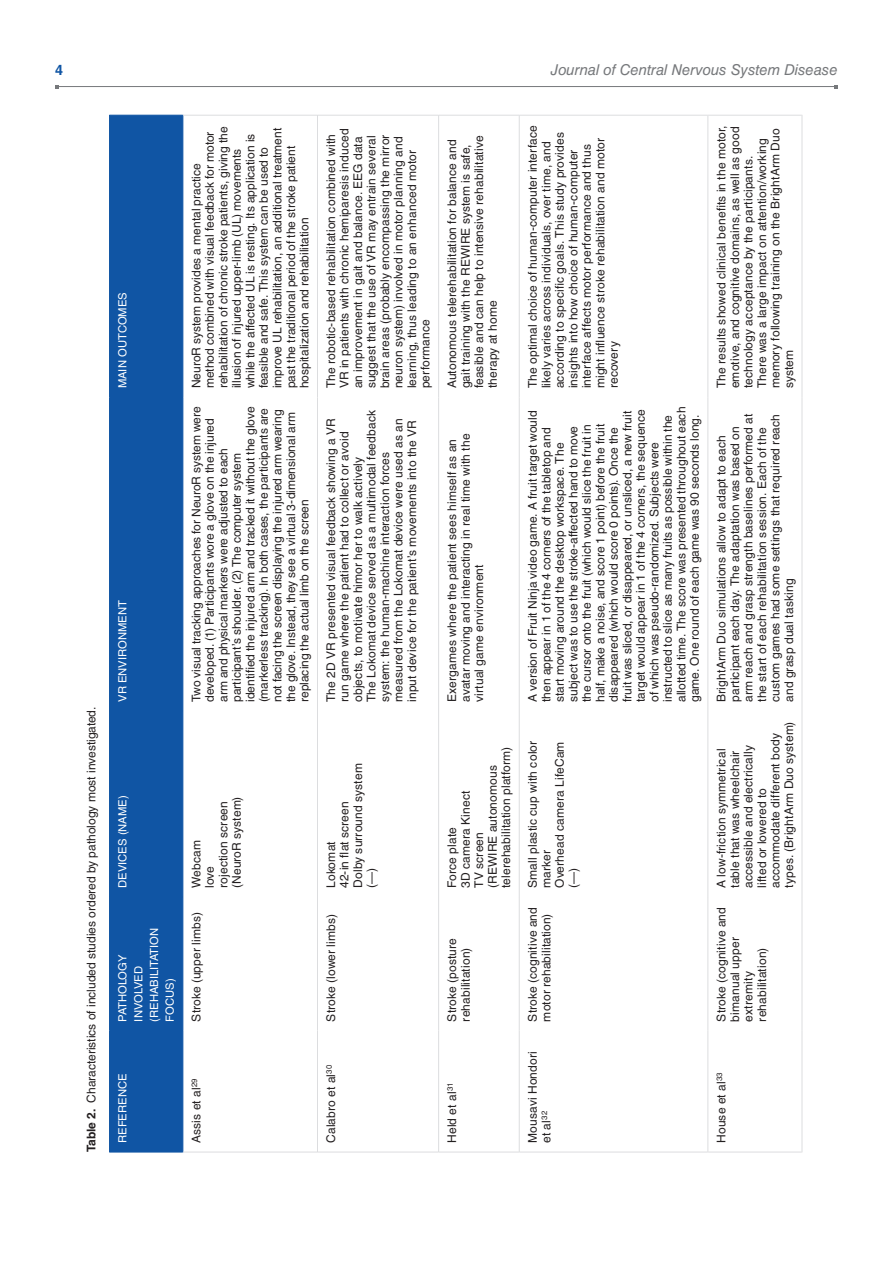
<style>
.page{position:relative;width:893px;height:1263px;background:#fff}
.page>*{position:absolute;margin:0;border:0;box-sizing:border-box;transform-origin:0 0}
.t1{font:italic 15px "Helvetica LT Std";letter-spacing:-.005em;color:#76787b}
.t2{font:700 14.25px "Helvetica LT Std";color:#1055a4}
.t3{font:12px/13.5px "Helvetica LT Std";letter-spacing:.01em;color:#231f20}
.t4{font:11.25px/15.8px "Helvetica LT Std";color:#fff}
.s1{font-weight:700}
</style>
<div class="page">
<hr style="left:57px;top:86px;width:779px;height:1px;background:#76787b">
<div style="left:110px;top:116px;width:72px;height:1036px;background:#1055a4"></div>
<hr style="left:109px;top:1030px;width:1px;height:122px;background:#1055a4">
<hr style="left:110px;top:1152px;width:72px;height:1px;background:#1055a4">
<hr style="left:182px;top:1030px;width:1px;height:122px;background:#1055a4">
<hr style="left:109px;top:897px;width:1px;height:133px;background:#1055a4">
<hr style="left:110px;top:1030px;width:72px;height:1px;background:#1055a4">
<hr style="left:182px;top:897px;width:1px;height:133px;background:#1055a4">
<hr style="left:109px;top:711px;width:1px;height:186px;background:#1055a4">
<hr style="left:110px;top:897px;width:72px;height:1px;background:#1055a4">
<hr style="left:182px;top:711px;width:1px;height:186px;background:#1055a4">
<hr style="left:109px;top:397px;width:1px;height:314px;background:#1055a4">
<hr style="left:110px;top:711px;width:72px;height:1px;background:#1055a4">
<hr style="left:182px;top:397px;width:1px;height:314px;background:#1055a4">
<hr style="left:109px;top:115px;width:1px;height:282px;background:#1055a4">
<hr style="left:110px;top:397px;width:72px;height:1px;background:#1055a4">
<hr style="left:110px;top:115px;width:72px;height:1px;background:#1055a4">
<hr style="left:182px;top:115px;width:1px;height:282px;background:#1055a4">
<hr style="left:183px;top:1152px;width:134px;height:1px;background:#dcdddf">
<hr style="left:183px;top:115px;width:134px;height:1px;background:#dcdddf">
<hr style="left:317px;top:1030px;width:1px;height:122px;background:#dcdddf">
<hr style="left:318px;top:1152px;width:120px;height:1px;background:#dcdddf">
<hr style="left:317px;top:897px;width:1px;height:133px;background:#dcdddf">
<hr style="left:317px;top:711px;width:1px;height:186px;background:#dcdddf">
<hr style="left:317px;top:397px;width:1px;height:314px;background:#dcdddf">
<hr style="left:317px;top:115px;width:1px;height:282px;background:#dcdddf">
<hr style="left:318px;top:115px;width:120px;height:1px;background:#dcdddf">
<hr style="left:438px;top:1030px;width:1px;height:122px;background:#dcdddf">
<hr style="left:439px;top:1152px;width:80px;height:1px;background:#dcdddf">
<hr style="left:438px;top:897px;width:1px;height:133px;background:#dcdddf">
<hr style="left:438px;top:711px;width:1px;height:186px;background:#dcdddf">
<hr style="left:438px;top:397px;width:1px;height:314px;background:#dcdddf">
<hr style="left:438px;top:115px;width:1px;height:282px;background:#dcdddf">
<hr style="left:439px;top:115px;width:80px;height:1px;background:#dcdddf">
<hr style="left:519px;top:1030px;width:1px;height:122px;background:#dcdddf">
<hr style="left:520px;top:1152px;width:187px;height:1px;background:#dcdddf">
<hr style="left:519px;top:897px;width:1px;height:133px;background:#dcdddf">
<hr style="left:519px;top:711px;width:1px;height:186px;background:#dcdddf">
<hr style="left:519px;top:397px;width:1px;height:314px;background:#dcdddf">
<hr style="left:519px;top:115px;width:1px;height:282px;background:#dcdddf">
<hr style="left:520px;top:115px;width:187px;height:1px;background:#dcdddf">
<hr style="left:707px;top:1030px;width:1px;height:122px;background:#dcdddf">
<hr style="left:708px;top:1152px;width:94px;height:1px;background:#dcdddf">
<hr style="left:707px;top:897px;width:1px;height:133px;background:#dcdddf">
<hr style="left:707px;top:711px;width:1px;height:186px;background:#dcdddf">
<hr style="left:707px;top:397px;width:1px;height:314px;background:#dcdddf">
<hr style="left:707px;top:115px;width:1px;height:282px;background:#dcdddf">
<hr style="left:708px;top:115px;width:94px;height:1px;background:#dcdddf">
<hr style="left:802px;top:1030px;width:1px;height:122px;background:#dcdddf">
<hr style="left:802px;top:897px;width:1px;height:133px;background:#dcdddf">
<hr style="left:802px;top:711px;width:1px;height:186px;background:#dcdddf">
<hr style="left:802px;top:397px;width:1px;height:314px;background:#dcdddf">
<hr style="left:802px;top:115px;width:1px;height:282px;background:#dcdddf">
<p class="t2" style="left:55px;top:61px;width:9px">4</p>
<p class="t1" style="left:551px;top:61px;width:288px">Journal of Central Nervous System Disease</p>
<p class="t3" style="left:85px;top:1152px;width:447px;rotate:-90deg"><span class="s1">Table 2.</span> Characteristics of included studies ordered by pathology most investigated.</p>
<p class="t4" style="left:115px;top:388px;width:97px;rotate:-90deg">Main outcomes</p>
<p class="t4" style="left:115px;top:702px;width:102px;rotate:-90deg">VR environment</p>
<p class="t4" style="left:115px;top:888px;width:94px;rotate:-90deg">Devices (name)</p>
<p class="t4" style="left:115px;top:1021px;width:94px;rotate:-90deg">Pathology involved (rehabilitation focus)</p>
<p class="t4" style="left:115px;top:1143px;width:69px;rotate:-90deg">Reference</p>
<p class="t3" style="left:189px;top:388px;width:264px;rotate:-90deg">NeuroR system provides a mental practice method combined with visual feedback for motor rehabilitation of chronic stroke patients, giving the illusion of injured upper-limb (UL) movements while the affected UL is resting. Its application is feasible and safe. This system can be used to improve UL rehabilitation, an additional treatment past the traditional period of the stroke patient hospitalization and rehabilitation</p>
<p class="t3" style="left:189px;top:702px;width:297px;rotate:-90deg">Two visual tracking approaches for NeuroR system were developed. (1) Participants wore a glove on the injured arm and physical markers were adjusted to each participant’s shoulder. (2) The computer system identified the injured arm and tracked it without the glove (markerless tracking). I n both cases, the participants are not facing the screen displaying the injured arm wearing the glove. I nstead, they see a virtual 3-dimensional arm replacing the actual limb on the screen</p>
<p class="t3" style="left:324px;top:388px;width:261px;rotate:-90deg">The robotic-based rehabilitation combined with VR in patients with chronic hemiparesis induced an improvement in gait and balance. EEG data suggest that the use of VR may entrain several brain areas (probably encompassing the mirror neuron system) involved in motor planning and learning, thus leading to an enhanced motor performance</p>
<p class="t3" style="left:324px;top:702px;width:293px;rotate:-90deg">The 2D VR presented visual feedback showing a VR run game where the patient had to collect or avoid objects, to motivate himor her to walk actively<br>The Lokomat device served as a multimodal feedback system: the human-machine interaction forces measured from the Lokomat device were used as an input device for the patient’s movements into the VR</p>
<p class="t3" style="left:445px;top:388px;width:254px;rotate:-90deg">Autonomous telerehabilitation for balance and gait training with the REWI RE system is safe, feasible and can help to intensive rehabilitative therapy at home</p>
<p class="t3" style="left:445px;top:702px;width:270px;rotate:-90deg">Exergames where the patient sees himself as an avatar moving and interacting in real time with the virtual game environment</p>
<p class="t3" style="left:189px;top:888px;width:93px;rotate:-90deg">Webcam<br>love<br>rojection screen (NeuroR system)</p>
<p class="t3" style="left:189px;top:1021px;width:111px;rotate:-90deg">Stroke (upper limbs)</p>
<p class="t3" style="left:189px;top:1143px;width:66px;rotate:-90deg">Assis et al<sup>29</sup></p>
<p class="t3" style="left:324px;top:888px;width:126px;rotate:-90deg">Lokomat<br>42-in flat screen<br>Dolby surround system (—)</p>
<p class="t3" style="left:324px;top:1021px;width:109px;rotate:-90deg">Stroke (lower limbs)</p>
<p class="t3" style="left:324px;top:1143px;width:80px;rotate:-90deg">Calabro et al<sup>30</sup></p>
<p class="t3" style="left:445px;top:888px;width:143px;rotate:-90deg">Force plate<br>3D camera Kinect<br>TV screen<br>(REWI RE autonomous telerehabilitation platform)</p>
<p class="t3" style="left:445px;top:1021px;width:85px;rotate:-90deg">Stroke (posture rehabilitation)</p>
<p class="t3" style="left:445px;top:1143px;width:62px;rotate:-90deg">Held et al<sup>31</sup></p>
<p class="t3" style="left:526px;top:388px;width:265px;rotate:-90deg">The optimal choice of human-computer interface likely varies across individuals, over time, and according to specific goals. This study provides insights into how choice of human-computer interface affects motor performance and thus might influence stroke rehabilitation and motor recovery</p>
<p class="t3" style="left:526px;top:702px;width:297px;rotate:-90deg">A version of Fruit Ninja video game. A fruit target would then appear in 1 of the 4 corners of the tabletop and start moving around the desktop workspace. The subject was to use the stroke-affected hand to move the cursor onto the fruit (which would slice the fruit in half, make a noise, and score 1 point) before the fruit disappeared (which would score 0 points). Once the fruit was sliced, or disappeared, or unsliced, a new fruit target would appear in 1 of the 4 corners, the sequence of which was pseudo-randomized. Subjects were instructed to slice as many fruits as possible within the allotted time. The score was presented throughout each game. One round of each game was 90 seconds long.</p>
<p class="t3" style="left:526px;top:888px;width:149px;rotate:-90deg">Small plastic cup with color marker<br>Overhead camera LifeCam (—)</p>
<p class="t3" style="left:526px;top:1021px;width:116px;rotate:-90deg">Stroke (cognitive and motor rehabilitation)</p>
<p class="t3" style="left:526px;top:1143px;width:93px;rotate:-90deg">Mousavi Hondori et al<sup>32</sup></p>
<p class="t3" style="left:714px;top:388px;width:264px;rotate:-90deg">The results showed clinical benefits in the motor, emotive, and cognitive domains, as well as good technology acceptance by the participants.<br>There was a large impact on attention/working memory following training on the BrightArm Duo system</p>
<p class="t3" style="left:714px;top:702px;width:290px;rotate:-90deg">BrightArm Duo simulations allow to adapt to each participant each day. The adaptation was based on arm reach and grasp strength baselines performed at the start of each rehabilitation session. Each of the custom games had some settings that required reach and grasp dual tasking</p>
<p class="t3" style="left:714px;top:888px;width:168px;rotate:-90deg">A low-friction symmetrical table that was wheelchair accessible and electrically lifted or lowered to accommodate different body types. (BrightArm Duo system)</p>
<p class="t3" style="left:714px;top:1021px;width:116px;rotate:-90deg">Stroke (cognitive and bimanual upper extremity rehabilitation)</p>
<p class="t3" style="left:714px;top:1143px;width:72px;rotate:-90deg">House et al<sup>33</sup></p>
</div>
